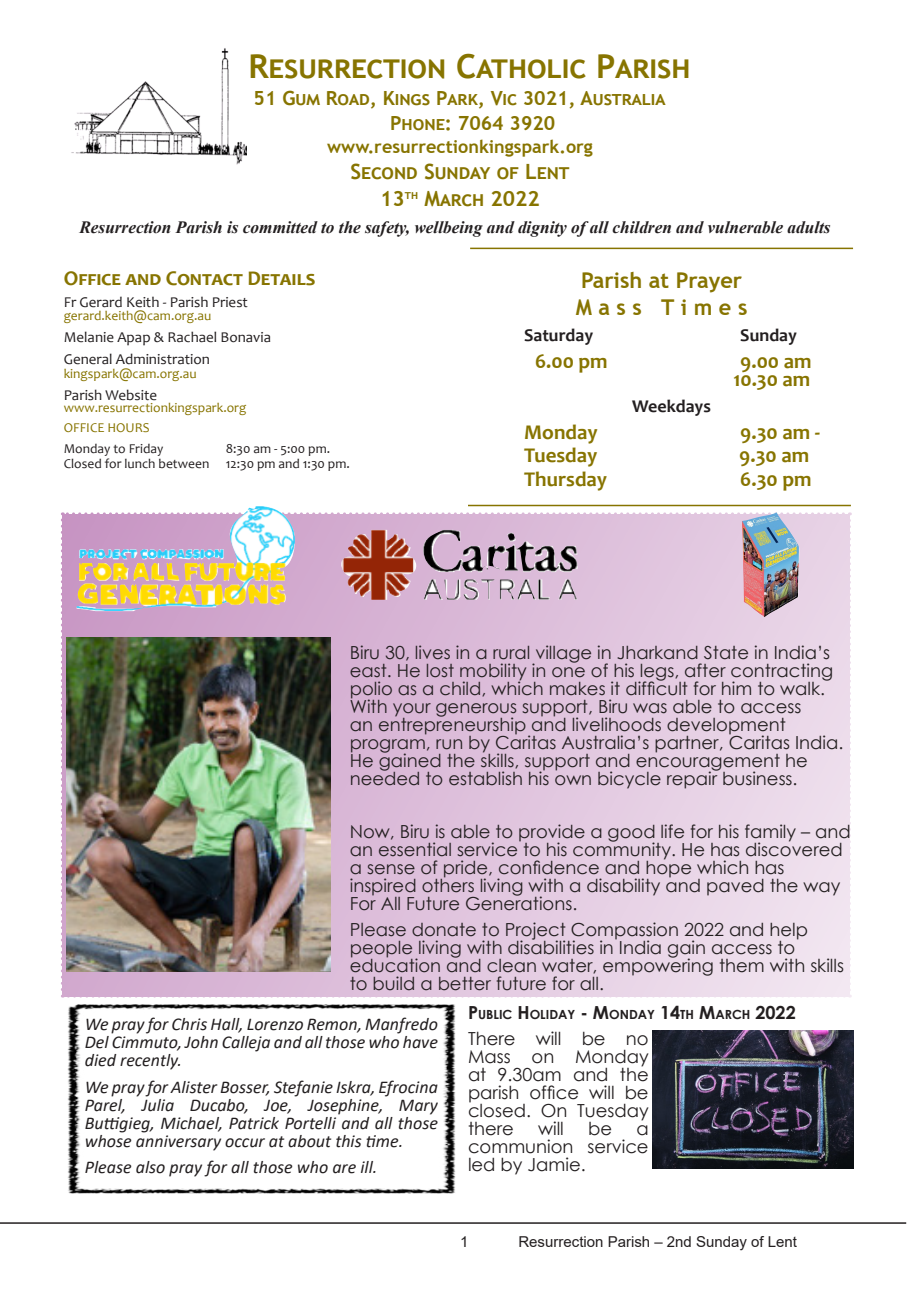
<style>
.page{position:relative;width:919px;height:1289px;background:#fff}
.page>*{position:absolute;margin:0;border:0;box-sizing:border-box;transform-origin:0 0}
.Body_Text{font:700 33px "Trebuchet MS";color:#877400}
.Body_Text-2{font:700 21.75px "Trebuchet MS";color:#877400}
.Body_Text-3{font:700 21px/18px "Candara";color:#877400;text-align:center}
.Body_Text-4{font:700 21px "Trebuchet MS";color:#877400}
.Body_Text-5{font:700 19.5px "Trebuchet MS";color:#877400}
.Body_Text-6{font:18px/18px "Century Gothic";color:#231f20}
.Body_Text-7{font:italic 18px/18px "Calibri";color:#231f20;text-align:justify}
.Body_Text-8{font:700 18px "Trebuchet MS";color:#877400}
.Body_Text-9{font:700 18px "Candara";color:#231f20}
.Body_Text-10{font:italic 700 17.25px "Times New Roman";color:#231f20}
.Body_Text-11{font:15px "Candara";color:#231f20}
.t1{font:15px "Arial";color:#231f20}
.Body_Text-12{font:13.5px "Candara";color:#877400}
.Body_Text-13{font:13.5px/15px "Candara";color:#231f20}
.Body_Text-14{font:700 12.6px "Century Gothic";color:#231f20}
.s1{font-size:18px}
</style>
<div class="page">
<hr style="left:0;top:1222px;width:906px;height:1px;background:#231f20">
<img style="left:71px;top:48px;width:176px;height:117px">
<hr style="left:468px;top:504px;width:382px;height:2px;background:#877400">
<hr style="left:470px;top:248px;width:383px;height:1px;background:#877400">
<svg style="left:61px;top:512px;width:789px;height:485px;background:#e1c6de"></svg>
<img style="left:67px;top:637px;width:263px;height:334px">
<img style="left:339px;top:530px;width:240px;height:70px">
<img style="left:77px;top:506px;width:220px;height:105px">
<img style="left:741px;top:512px;width:58px;height:105px">
<img style="left:68px;top:1004px;width:388px;height:189px">
<img style="left:653px;top:1030px;width:200px;height:138px">
<p class="Body_Text" style="left:248px;top:46px;width:443px">Resurrection Catholic Parish</p>
<p class="Body_Text-5" style="left:253px;top:86px;width:413px">51 Gum Road, Kings Park, Vic 3021, Australia</p>
<p class="Body_Text-5" style="left:390px;top:111px;width:167px">Phone: 7064 3920</p>
<p class="Body_Text-8" style="left:327px;top:135px;width:267px">www.resurrectionkingspark.org</p>
<p class="Body_Text-4" style="left:350px;top:159px;width:218px">Second Sunday of Lent</p>
<p class="Body_Text-4" style="left:380px;top:185px;width:161px">13<sup>th</sup> March 2022</p>
<p class="Body_Text-10" style="left:79px;top:215px;width:752px">Resurrection Parish is committed to the safety, wellbeing and dignity of all children and vulnerable adults</p>
<p class="Body_Text-3" style="left:64px;top:269px;width:253px">Office and Contact Details</p>
<p class="Body_Text-11" style="left:64px;top:292px;width:186px">Fr Gerard Keith - Parish Priest</p>
<p class="Body_Text-12" style="left:64px;top:307px;width:149px">gerard.keith@cam.org.au</p>
<p class="Body_Text-11" style="left:64px;top:328px;width:209px">Melanie Apap &amp; Rachael Bonavia</p>
<p class="Body_Text-11" style="left:64px;top:350px;width:148px">General Administration</p>
<p class="Body_Text-12" style="left:64px;top:365px;width:134px">kingspark@cam.org.au</p>
<p class="Body_Text-11" style="left:64px;top:385px;width:95px">Parish Website</p>
<p class="Body_Text-12" style="left:64px;top:399px;width:184px">www.resurrectionkingspark.org</p>
<p class="Body_Text-12" style="left:64px;top:419px;width:88px">OFFICE HOURS</p>
<p class="Body_Text-13" style="left:64px;top:441px;width:101px">Monday to Friday</p>
<p class="Body_Text-2" style="left:581px;top:267px;width:163px">Parish at Prayer</p>
<p class="Body_Text-2" style="left:575px;top:293px;width:173px">M a s s T i m e s</p>
<p class="Body_Text-9" style="left:524px;top:324px;width:70px">Saturday</p>
<p class="Body_Text-9" style="left:740px;top:324px;width:58px">Sunday</p>
<p class="Body_Text-3" style="left:535px;top:351px;width:74px">6.00 pm</p>
<p class="Body_Text-3" style="left:733px;top:351px;width:80px">9.00 am<br>10.30 am</p>
<p class="Body_Text-9" style="left:632px;top:395px;width:80px">Weekdays</p>
<p class="Body_Text-3" style="left:524px;top:422px;width:75px">Monday</p>
<p class="Body_Text-3" style="left:740px;top:422px;width:81px">9.30 am -</p>
<p class="Body_Text-3" style="left:524px;top:446px;width:75px">Tuesday</p>
<p class="Body_Text-3" style="left:739px;top:446px;width:71px">9.30 am</p>
<p class="Body_Text-3" style="left:524px;top:469px;width:84px">Thursday</p>
<p class="Body_Text-3" style="left:740px;top:469px;width:73px">6.30 pm</p>
<p class="Body_Text-13" style="left:64px;top:441px;width:288px;text-indent:162px">8:30 am - 5:00 pm.<br>Closed for lunch between 12:30 pm and 1:30 pm.</p>
<p class="Body_Text-6" style="left:350px;top:642px;width:495px">Biru 30, lives in a rural village in Jharkand State in India’s east. He lost mobility in one of his legs, after contracting polio as a child, which makes it difficult for him to walk.<br>With your generous support, Biru was able to access<br>an entrepreneurship and livelihoods development program, run by Caritas Australia’s partner, Caritas India.<br>He gained the skills, support and encouragement he needed to establish his own bicycle repair business.</p>
<p class="Body_Text-6" style="left:350px;top:821px;width:502px">Now, Biru is able to provide a good life for his family – and an essential service to his community. He has discovered a sense of pride, confidence and hope which has inspired others living with a disability and paved the way For All Future Generations.</p>
<p class="Body_Text-6" style="left:350px;top:920px;width:496px">Please donate to Project Compassion 2022 and help people living with disabilities in India gain access to education and clean water, empowering them with skills to build a better future for all.</p>
<p class="Body_Text-7" style="left:85px;top:1014px;width:354px">We pray for Chris Hall, Lorenzo Remon, Manfredo Del Cimmuto, John Calleja and all those who have died recently.</p>
<p class="Body_Text-7" style="left:85px;top:1076px;width:354px">We pray for Alister Bosser, Stefanie Iskra, Efrocina Parel, Julia Ducabo, Joe, Josephine, Mary Buttigieg, Michael, Patrick Portelli and all those whose anniversary occur at about this time.</p>
<p class="Body_Text-7" style="left:85px;top:1157px;width:294px">Please also pray for all those who are ill.</p>
<p class="Body_Text-14" style="left:468px;top:1004px;width:329px"><span class="s1">P</span>UBLIC <span class="s1">H</span>OLIDAY <span class="s1">- M</span>ONDAY <span class="s1">14</span>TH <span class="s1">M</span>ARCH <span class="s1">2022</span></p>
<p class="Body_Text-6" style="left:468px;top:1029px;width:182px;text-align:justify">There will be no Mass on Monday at 9.30am and the parish office will be closed. On Tuesday there</p>
<p class="Body_Text-6" style="left:538px;top:1119px;width:27px">will</p>
<p class="Body_Text-6" style="left:588px;top:1119px;width:25px">be</p>
<p class="Body_Text-6" style="left:468px;top:1119px;width:182px;text-align:justify;text-indent:168px">a communion service led by Jamie.</p>
<p class="t1" style="left:460px;top:1231px;width:10px">1</p>
<p class="t1" style="left:518px;top:1231px;width:280px">Resurrection Parish – 2nd Sunday of Lent</p>
</div>
